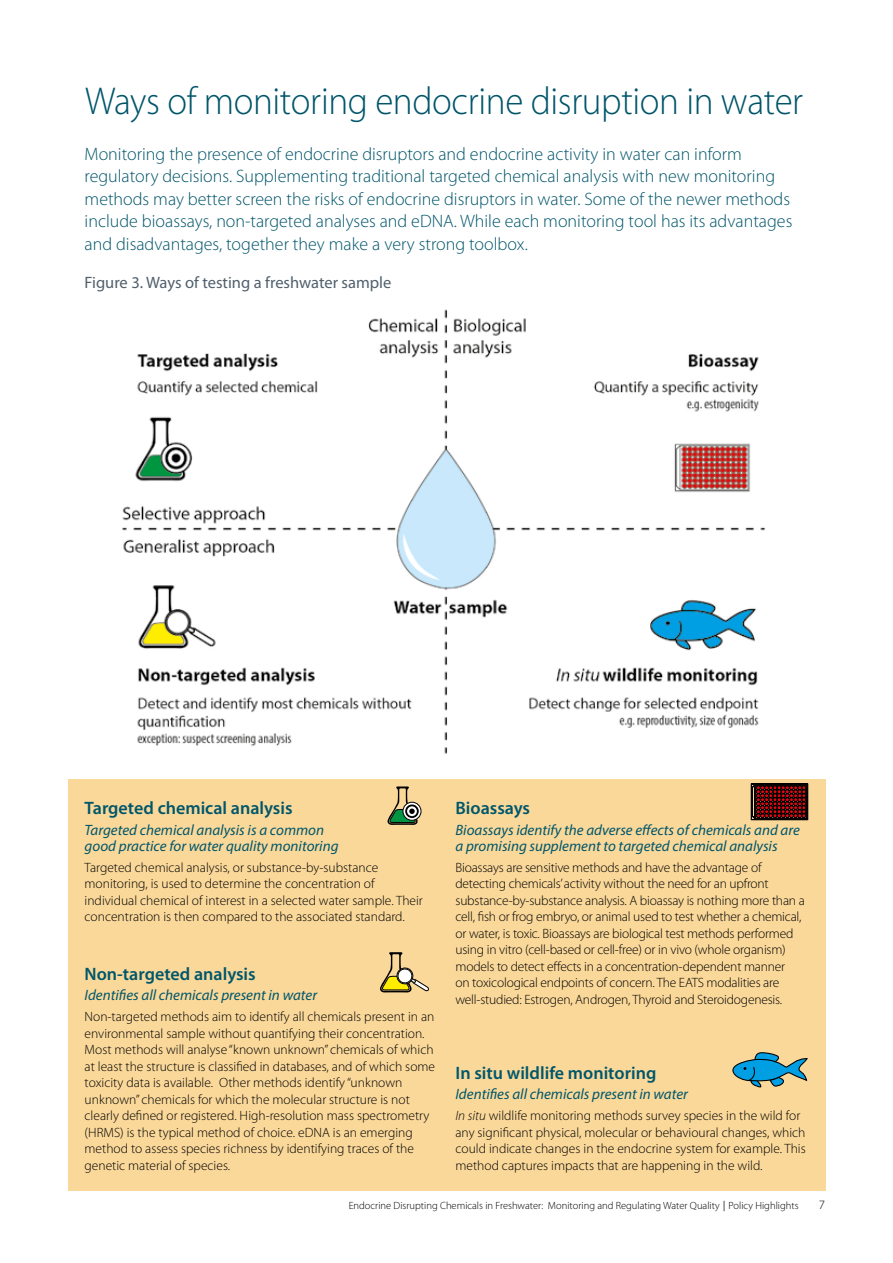
<style>
.page{position:relative;width:893px;height:1263px;background:#fff}
.page>*{position:absolute;margin:0;border:0;box-sizing:border-box;transform-origin:0 0}
.t1{font:300 39px "Myriad Pro";letter-spacing:-.01em;color:#00556a;scale:.95 1}
.t2{font:300 18px/22.5px "Myriad Pro";color:#00556a}
.t3{font:600 18px "Myriad Pro";color:#00566a}
.t4{font:16.5px "Myriad Pro";color:#51606c}
.t5{font:italic 15px/16.5px "Myriad Pro";color:#00566a}
.t6{font:300 13.5px/16.5px "Myriad Pro";color:#000}
.t7{font:300 12.75px "Myriad Pro";color:#000}
.t8{font:300 10.5px "Myriad Pro";color:#000}
.s1{font-style:italic}
.s2{font-family:"OECD Bernini"}
</style>
<div class="page">
<img style="left:122px;top:309px;width:643px;height:445px">
<div style="left:68px;top:779px;width:757px;height:412px;background:#fad89a"></div>
<div style="left:402px;top:802px;width:19px;height:19px;border:1px solid #000;border-radius:50%"></div>
<svg style="left:387px;top:786px;width:33px;height:39px"></svg>
<svg style="left:380px;top:952px;width:49px;height:41px"></svg>
<svg style="left:751px;top:783px;width:58px;height:37px;background:#490a0b"></svg>
<svg style="left:732px;top:1052px;width:76px;height:36px"></svg>
<h1 class="t1" style="left:85px;top:80px;width:757px">Ways of monitoring endocrine disruption in water</h1>
<p class="t2" style="left:85px;top:143px;width:709px">Monitoring the presence of endocrine disruptors and endocrine activity in water can inform regulatory decisions. Supplementing traditional targeted chemical analysis with new monitoring methods may better screen the risks of endocrine disruptors in water. Some of the newer methods include bioassays, non-targeted analyses and eDNA. While each monitoring tool has its advantages and disadvantages, together they make a very strong toolbox.</p>
<p class="t4" style="left:85px;top:272px;width:308px">Figure 3. Ways of testing a freshwater sample</p>
<h2 class="t3" style="left:85px;top:798px;width:210px">Targeted chemical analysis</h2>
<p class="t5" style="left:85px;top:821px;width:255px">Targeted chemical analysis is a common good practice for water quality monitoring</p>
<p class="t6" style="left:85px;top:859px;width:340px">Targeted chemical analysis, or substance-by-substance monitoring, is used to determine the concentration of individual chemical of interest in a selected water sample. Their concentration is then compared to the associated standard.</p>
<h2 class="t3" style="left:85px;top:963px;width:173px">Non-targeted analysis</h2>
<p class="t5" style="left:85px;top:987px;width:234px">Identifies all chemicals present in water</p>
<p class="t6" style="left:85px;top:1008px;width:352px">Non-targeted methods aim to identify all chemicals present in an environmental sample without quantifying their concentration.<br>Most methods will analyse “known unknown” chemicals of which at least the structure is classified in databases, and of which some toxicity data is available. Other methods identify “unknown unknown” chemicals for which the molecular structure is not clearly defined or registered. High-resolution mass spectrometry (HRMS) is the typical method of choice. eDNA is an emerging method to assess species richness by identifying traces of the genetic material of species.</p>
<h2 class="t3" style="left:455px;top:798px;width:76px">Bioassays</h2>
<p class="t5" style="left:455px;top:821px;width:346px">Bioassays identify the adverse effects of chemicals and are a promising supplement to targeted chemical analysis</p>
<p class="t6" style="left:455px;top:859px;width:351px">Bioassays are sensitive methods and have the advantage of detecting chemicals’ activity without the need for an upfront substance-by-substance analysis. A bioassay is nothing more than a cell, fish or frog embryo, or animal used to test whether a chemical, or water, is toxic. Bioassays are biological test methods performed using in vitro (cell-based or cell-free) or in vivo (whole organism) models to detect effects in a concentration-dependent manner<br>on toxicological endpoints of concern. The EATS modalities are well‑studied: Estrogen, Androgen, Thyroid and Steroidogenesis.</p>
<h2 class="t3" style="left:455px;top:1062px;width:202px">In situ wildlife monitoring</h2>
<p class="t5" style="left:455px;top:1086px;width:234px">Identifies all chemicals present in water</p>
<p class="t6" style="left:455px;top:1107px;width:352px"><span class="s1">In situ</span> wildlife monitoring methods survey species in the wild for any significant physical, molecular or behavioural changes, which could indicate changes in the endocrine system for example. This method captures impacts that are happening in the wild.</p>
<p class="t8" style="left:349px;top:1200px;width:451px">Endocrine Disrupting Chemicals in Freshwater: Monitoring and Regulating Water Quality <span class="s2">|</span> Policy Highlights</p>
<p class="t7" style="left:819px;top:1198px;width:8px">7</p>
</div>
